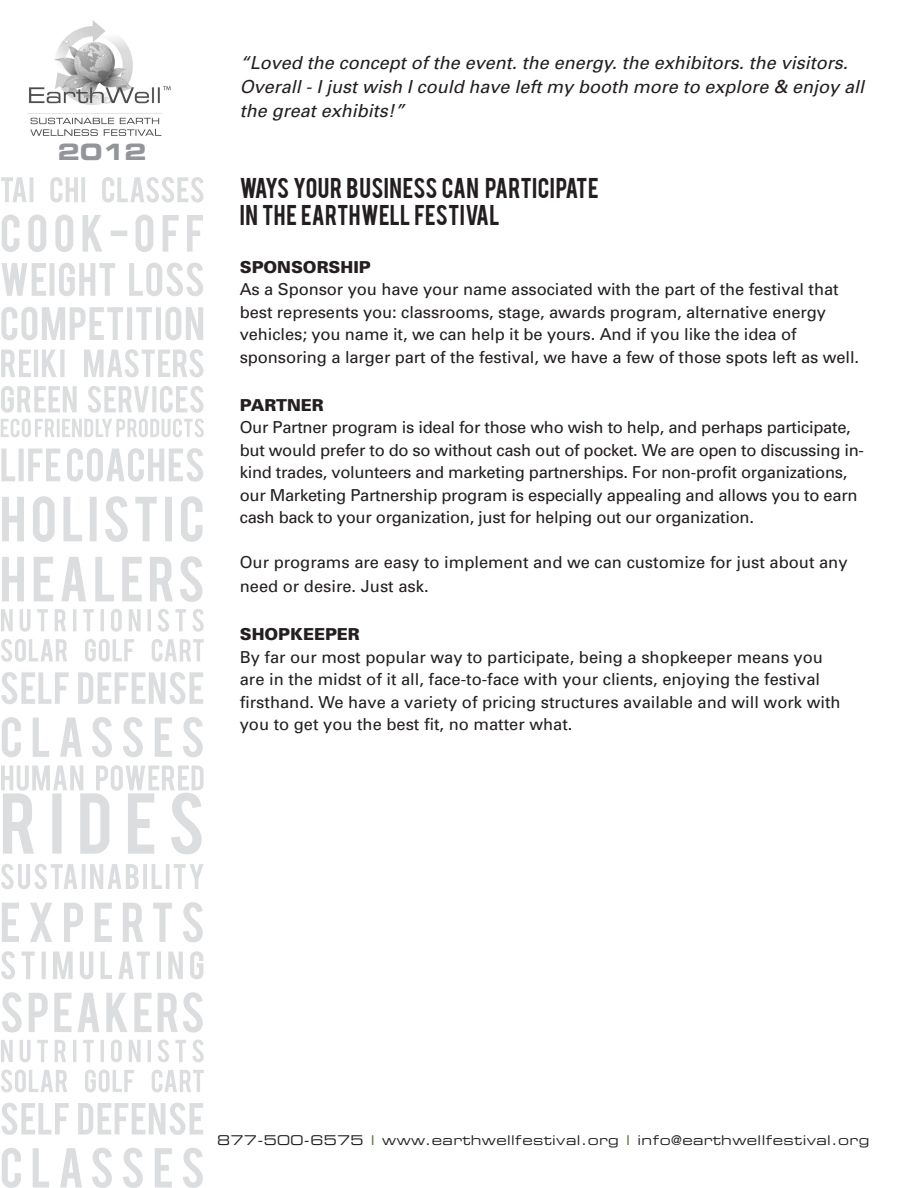
<style>
.page{position:relative;width:918px;height:1188px;background:#fff}
.page>*{position:absolute;margin:0;border:0;box-sizing:border-box;transform-origin:0 0}
.t1{font:22.5px "Bebas";letter-spacing:.015em;color:#231f20}
.t2{font:22.5px "Eurostile Bold Extended Two";color:#939598}
.t3{font:italic 18px/24px "Univers";color:#231f20}
.t4{font:16.5px/22.5px "Univers";letter-spacing:-.005em;color:#231f20}
.t5{font:900 16.5px "Univers";color:#231f20}
.t6{font:13.5px "Eurostile Extended Two";letter-spacing:.03em;color:#231f20}
.s1{color:#5a7c37}
</style>
<div class="page">
<svg style="left:2px;top:1148px;width:201px;height:40px"></svg>
<svg style="left:1px;top:1103px;width:202px;height:32px"></svg>
<svg style="left:1px;top:1070px;width:203px;height:22px"></svg>
<svg style="left:1px;top:1040px;width:203px;height:22px"></svg>
<svg style="left:2px;top:992px;width:201px;height:41px"></svg>
<svg style="left:1px;top:951px;width:202px;height:28px"></svg>
<svg style="left:2px;top:902px;width:201px;height:40px"></svg>
<svg style="left:1px;top:864px;width:203px;height:25px"></svg>
<svg style="left:1px;top:765px;width:203px;height:89px"></svg>
<svg style="left:2px;top:717px;width:201px;height:40px"></svg>
<svg style="left:1px;top:672px;width:202px;height:32px"></svg>
<svg style="left:1px;top:639px;width:203px;height:23px"></svg>
<svg style="left:1px;top:609px;width:203px;height:23px"></svg>
<svg style="left:2px;top:556px;width:201px;height:46px"></svg>
<svg style="left:2px;top:496px;width:201px;height:46px"></svg>
<svg style="left:1px;top:448px;width:202px;height:34px"></svg>
<svg style="left:1px;top:419px;width:203px;height:18px"></svg>
<svg style="left:1px;top:386px;width:203px;height:27px"></svg>
<svg style="left:1px;top:349px;width:202px;height:28px"></svg>
<svg style="left:1px;top:307px;width:202px;height:33px"></svg>
<svg style="left:1px;top:263px;width:202px;height:33px"></svg>
<svg style="left:2px;top:215px;width:201px;height:37px"></svg>
<svg style="left:1px;top:177px;width:203px;height:26px"></svg>
<img style="left:27px;top:20px;width:144px;height:116px">
<p class="t2" style="left:58px;top:136px;width:90px">2012</p>
<p class="t3" style="left:240px;top:50px;width:610px">“Loved the concept of the event. the energy. the exhibitors. the visitors.</p>
<p class="t3" style="left:240px;top:74px;width:626px">Overall - I just wish I could have left my booth more to explore &amp; enjoy all the great exhibits!”</p>
<p class="t1" style="left:240px;top:171px;width:361px">WAYS YOUR BUSINESS CAN PARTICIPATE</p>
<p class="t1" style="left:240px;top:198px;width:262px">IN THE EARTHWELL FESTIVAL</p>
<p class="t5" style="left:240px;top:256px;width:133px">SPONSORSHIP</p>
<p class="t4" style="left:240px;top:278px;width:621px">As a Sponsor you have your name associated with the part of the festival that best represents you: classrooms, stage, awards program, alternative energy vehicles; you name it, we can help it be yours. And if you like the idea of sponsoring a larger part of the festival, we have a few of those spots left as well.</p>
<p class="t5" style="left:240px;top:394px;width:86px">PARTNER</p>
<p class="t4" style="left:240px;top:416px;width:626px">Our Partner program is ideal for those who wish to help, and perhaps participate, but would prefer to do so without cash out of pocket. We are open to discussing in&shy;kind trades, volunteers and marketing partnerships. For non-profit organizations, our Marketing Partnership program is especially appealing and allows you to earn cash back to your organization, just for helping out our organization.</p>
<p class="t4" style="left:240px;top:550px;width:609px;line-height:24px">Our programs are easy to implement and we can customize for just about any need or desire. Just ask.</p>
<p class="t5" style="left:240px;top:624px;width:122px">SHOPKEEPER</p>
<p class="t4" style="left:240px;top:645px;width:602px">By far our most popular way to participate, being a shopkeeper means you are in the midst of it all, face-to-face with your clients, enjoying the festival firsthand. We have a variety of pricing structures available and will work with you to get you the best fit, no matter what.</p>
<p class="t6" style="left:217px;top:1131px;width:654px">877-500-6575 <span class="s1">I</span> www.earthwellfestival.org <span class="s1">I</span> info@earthwellfestival.org</p>
</div>
